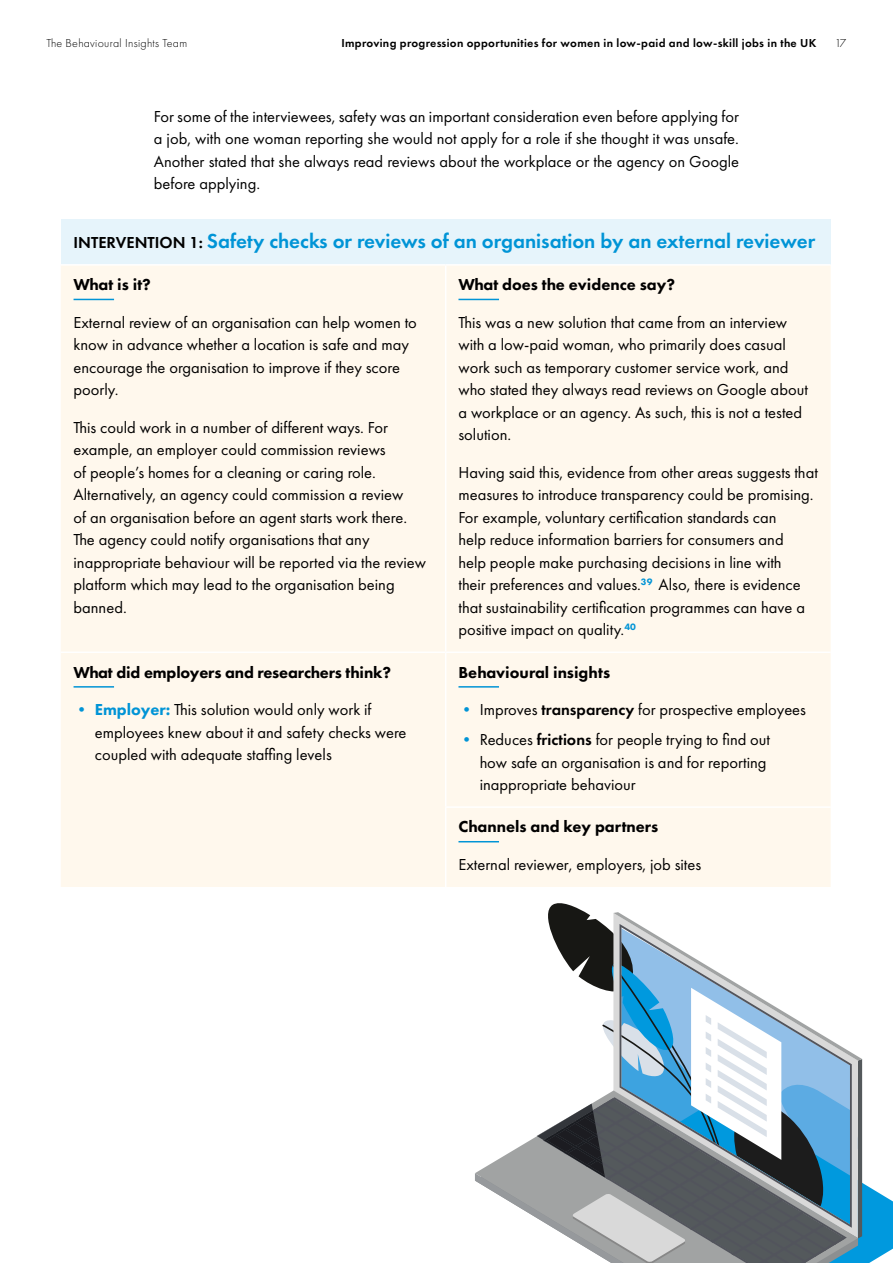
<style>
.page{position:relative;width:893px;height:1263px;background:#fff}
.page>*{position:absolute;margin:0;border:0;box-sizing:border-box;transform-origin:0 0}
.t1{font:600 21px "Futura PT";color:#0094d6}
.t2{font:16.5px/22.5px "Futura PT";color:#000}
.t3{font:800 16.5px "Futura PT";color:#000}
.t4{font:600 12px "Futura PT";letter-spacing:.025em;color:#000}
.t5{font:300 12px "Futura PT";letter-spacing:.025em;color:#000}
.s1{font-size:16.5px;color:#000}
.s2{font-weight:800;color:#0094d6}
.s3{font-weight:600}
</style>
<div class="page">
<svg style="left:475px;top:903px;width:418px;height:360px"></svg>
<div style="left:61px;top:219px;width:770px;height:46px;background:#e6f4fb"></div>
<div style="left:61px;top:266px;width:770px;height:621px;background:#fff8ed"></div>
<hr style="left:61px;top:264px;width:385px;height:2px;background:#fff">
<hr style="left:446px;top:264px;width:385px;height:2px;background:#fff">
<hr style="left:445px;top:266px;width:1px;height:385px;background:#fff">
<hr style="left:61px;top:651px;width:385px;height:2px;background:#fff">
<hr style="left:446px;top:651px;width:385px;height:2px;background:#fff">
<hr style="left:445px;top:653px;width:1px;height:153px;background:#fff">
<hr style="left:445px;top:806px;width:386px;height:2px;background:#fff">
<hr style="left:445px;top:808px;width:1px;height:79px;background:#fff">
<hr style="left:74px;top:299px;width:40px;height:1px;background:#0094d6">
<hr style="left:458px;top:299px;width:41px;height:1px;background:#0094d6">
<hr style="left:74px;top:686px;width:40px;height:2px;background:#0094d6">
<hr style="left:458px;top:686px;width:41px;height:2px;background:#0094d6">
<hr style="left:458px;top:841px;width:41px;height:1px;background:#0094d6">
<p class="t5" style="left:47px;top:36px;width:142px">The Behavioural Insights Team</p>
<p class="t4" style="left:341px;top:35px;width:476px">Improving progression opportunities for women in low-paid and low-skill jobs in the UK</p>
<p class="t5" style="left:835px;top:36px;width:13px">17</p>
<p class="t2" style="left:154px;top:105px;width:587px;text-align:justify">For some of the interviewees, safety was an important consideration even before applying for a job, with one woman reporting she would not apply for a role if she thought it was unsafe.<br>Another stated that she always read reviews about the workplace or the agency on Google before applying.</p>
<p class="t1" style="left:74px;top:228px;width:743px"><span class="s1">INTERVENTION 1:</span> Safety checks or reviews of an organisation by an external reviewer</p>
<p class="t3" style="left:74px;top:274px;width:79px">What is it?</p>
<p class="t2" style="left:74px;top:311px;width:345px">External review of an organisation can help women to know in advance whether a location is safe and may encourage the organisation to improve if they score poorly.</p>
<p class="t2" style="left:74px;top:416px;width:354px">This could work in a number of different ways. For example, an employer could commission reviews<br>of people’s homes for a cleaning or caring role.<br>Alternatively, an agency could commission a review<br>of an organisation before an agent starts work there.<br>The agency could notify organisations that any inappropriate behaviour will be reported via the review platform which may lead to the organisation being banned.</p>
<p class="t3" style="left:458px;top:274px;width:218px">What does the evidence say?</p>
<p class="t2" style="left:458px;top:311px;width:351px">This was a new solution that came from an interview with a low-paid woman, who primarily does casual work such as temporary customer service work, and who stated they always read reviews on Google about a workplace or an agency. As such, this is not a tested solution.</p>
<p class="t2" style="left:458px;top:461px;width:361px">Having said this, evidence from other areas suggests that measures to introduce transparency could be promising.<br>For example, voluntary certification standards can<br>help reduce information barriers for consumers and<br>help people make purchasing decisions in line with<br>their preferences and values.<sup>39</sup> Also, there is evidence that sustainability certification programmes can have a positive impact on quality.<sup>40</sup></p>
<p class="t3" style="left:74px;top:662px;width:319px">What did employers and researchers think?</p>
<p class="t2" style="left:95px;top:698px;width:313px;text-indent:-21px"><span class="s2">• Employer:</span> This solution would only work if employees knew about it and safety checks were coupled with adequate staffing levels</p>
<p class="t3" style="left:458px;top:662px;width:153px">Behavioural insights</p>
<p class="t2" style="left:458px;top:698px;width:349px"><span class="s2">•</span> Improves <span class="s3">transparency</span> for prospective employees</p>
<p class="t2" style="left:480px;top:728px;width:292px;text-indent:-21px"><span class="s2">•</span> Reduces <span class="s3">frictions</span> for people trying to find out how safe an organisation is and for reporting inappropriate behaviour</p>
<p class="t3" style="left:458px;top:817px;width:201px">Channels and key partners</p>
<p class="t2" style="left:458px;top:853px;width:244px">External reviewer, employers, job sites</p>
</div>
